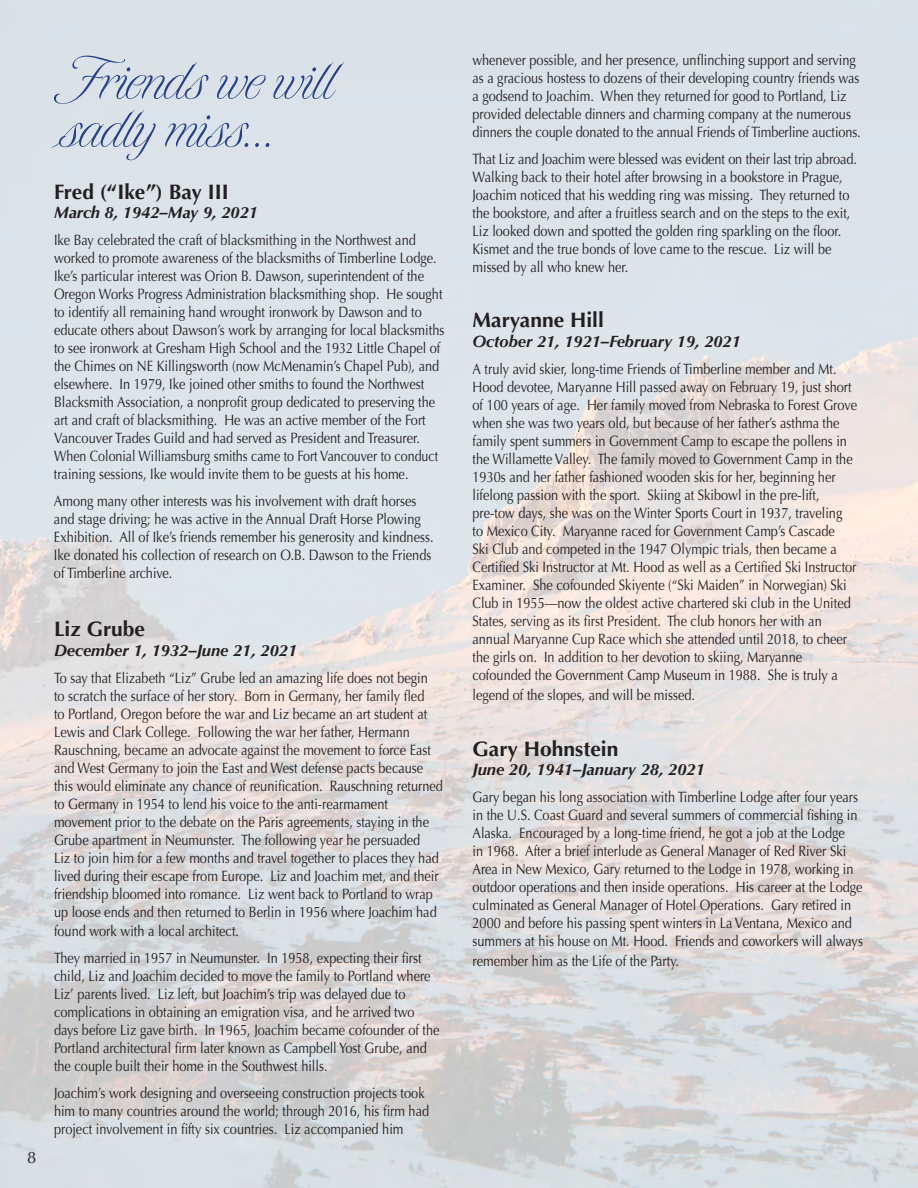
<style>
.page{position:relative;width:918px;height:1188px;background:#fff}
.page>*{position:absolute;margin:0;border:0;box-sizing:border-box;transform-origin:0 0}
.t1{font:300 63px "Tangier";color:#253f8e;scale:.95 1}
.t2{font:700 21px "Optima";color:#231f20}
.t3{font:italic 700 16.5px "Optima";color:#231f20}
.t4{font:16.5px "Optima";color:#231f20}
.t5{font:15px/18px "Optima";color:#231f20;scale:.85 1}
</style>
<div class="page">
<p class="t1" style="left:62px;top:44px;width:290px">Friends we will</p>
<p class="t1" style="left:62px;top:92px;width:228px">sadly miss...</p>
<p class="t2" style="left:54px;top:179px;width:176px">Fred (“Ike”) Bay III</p>
<p class="t3" style="left:54px;top:203px;width:206px">March 8, 1942–May 9, 2021</p>
<p class="t5" style="left:54px;top:232px;width:461px">Ike Bay celebrated the craft of blacksmithing in the Northwest and worked to promote awareness of the blacksmiths of Timberline Lodge.<br>Ike’s particular interest was Orion B. Dawson, superintendent of the Oregon Works Progress Administration blacksmithing shop. He sought to identify all remaining hand wrought ironwork by Dawson and to educate others about Dawson’s work by arranging for local blacksmiths to see ironwork at Gresham High School and the 1932 Little Chapel of the Chimes on NE Killingsworth (now McMenamin’s Chapel Pub), and</p>
<p class="t5" style="left:54px;top:376px;width:454px">elsewhere. In 1979, Ike joined other smiths to found the Northwest Blacksmith Association, a nonprofit group dedicated to preserving the art and craft of blacksmithing. He was an active member of the Fort Vancouver Trades Guild and had served as President and Treasurer.<br>When Colonial Williamsburg smiths came to Fort Vancouver to conduct training sessions, Ike would invite them to be guests at his home.</p>
<p class="t5" style="left:54px;top:493px;width:428px">Among many other interests was his involvement with draft horses</p>
<p class="t5" style="left:54px;top:511px;width:448px">and stage driving; he was active in the Annual Draft Horse Plowing<br>Exhibition. All of Ike’s friends remember his generosity and kindness.<br>Ike donated his collection of research on O.B. Dawson to the Friends</p>
<p class="t5" style="left:54px;top:565px;width:141px">of Timberline archive.</p>
<p class="t4" style="left:27px;top:1147px;width:11px">8</p>
<p class="t2" style="left:54px;top:616px;width:93px">Liz Grube</p>
<p class="t3" style="left:54px;top:640px;width:245px">December 1, 1932–June 21, 2021</p>
<p class="t5" style="left:54px;top:669px;width:441px">To say that Elizabeth “Liz” Grube led an amazing life does not begin to scratch the surface of her story. Born in Germany, her family fled to Portland, Oregon before the war and Liz became an art student at Lewis and Clark College. Following the war her father, Hermann</p>
<p class="t5" style="left:54px;top:741px;width:459px">Rauschning, became an advocate against the movement to force East and West Germany to join the East and West defense pacts because this would eliminate any chance of reunification. Rauschning returned to Germany in 1954 to lend his voice to the anti-rearmament</p>
<p class="t5" style="left:54px;top:813px;width:454px">movement prior to the debate on the Paris agreements, staying in the Grube apartment in Neumunster. The following year he persuaded Liz to join him for a few months and travel together to places they had lived during their escape from Europe. Liz and Joachim met, and their</p>
<p class="t5" style="left:54px;top:885px;width:452px">friendship bloomed into romance. Liz went back to Portland to wrap up loose ends and then returned to Berlin in 1956 where Joachim had</p>
<p class="t5" style="left:54px;top:922px;width:219px">found work with a local architect.</p>
<p class="t5" style="left:54px;top:949px;width:455px">They married in 1957 in Neumunster. In 1958, expecting their first child, Liz and Joachim decided to move the family to Portland where Liz’ parents lived. Liz left, but Joachim’s trip was delayed due to complications in obtaining an emigration visa, and he arrived two days before Liz gave birth. In 1965, Joachim became cofounder of the Portland architectural firm later known as Campbell Yost Grube, and the couple built their home in the Southwest hills.</p>
<p class="t5" style="left:54px;top:1084px;width:443px">Joachim’s work designing and overseeing construction projects took him to many countries around the world; through 2016, his firm had project involvement in fifty six countries. Liz accompanied him</p>
<p class="t5" style="left:473px;top:51px;width:458px">whenever possible, and her presence, unflinching support and serving as a gracious hostess to dozens of their developing country friends was a godsend to Joachim. When they returned for good to Portland, Liz provided delectable dinners and charming company at the numerous dinners the couple donated to the annual Friends of Timberline auctions.</p>
<p class="t5" style="left:473px;top:150px;width:454px">That Liz and Joachim were blessed was evident on their last trip abroad.</p>
<p class="t5" style="left:473px;top:168px;width:446px">Walking back to their hotel after browsing in a bookstore in Prague, Joachim noticed that his wedding ring was missing. They returned to the bookstore, and after a fruitless search and on the steps to the exit, Liz looked down and spotted the golden ring sparkling on the floor.<br>Kismet and the true bonds of love came to the rescue. Liz will be missed by all who knew her.</p>
<p class="t2" style="left:472px;top:308px;width:133px">Maryanne Hill</p>
<p class="t3" style="left:472px;top:332px;width:270px">October 21, 1921–February 19, 2021</p>
<p class="t5" style="left:472px;top:360px;width:454px">A truly avid skier, long-time Friends of Timberline member and Mt.<br>Hood devotee, Maryanne Hill passed away on February 19, just short of 100 years of age. Her family moved from Nebraska to Forest Grove when she was two years old, but because of her father’s asthma the family spent summers in Government Camp to escape the pollens in the Willamette Valley. The family moved to Government Camp in the 1930s and her father fashioned wooden skis for her, beginning her</p>
<p class="t5" style="left:472px;top:486px;width:453px">lifelong passion with the sport. Skiing at Skibowl in the pre-lift, pre-tow days, she was on the Winter Sports Court in 1937, traveling to Mexico City. Maryanne raced for Government Camp’s Cascade<br>Ski Club and competed in the 1947 Olympic trials, then became a Certified Ski Instructor at Mt. Hood as well as a Certified Ski Instructor Examiner. She cofounded Skiyente (“Ski Maiden” in Norwegian) Ski Club in 1955—now the oldest active chartered ski club in the United States, serving as its first President. The club honors her with an</p>
<p class="t5" style="left:472px;top:630px;width:442px">annual Maryanne Cup Race which she attended until 2018, to cheer the girls on. In addition to her devotion to skiing, Maryanne</p>
<p class="t5" style="left:472px;top:665px;width:431px;line-height:19.8px">cofounded the Government Camp Museum in 1988. She is truly a legend of the slopes, and will be missed.</p>
<p class="t2" style="left:472px;top:736px;width:147px">Gary Hohnstein</p>
<p class="t3" style="left:472px;top:760px;width:234px">June 20, 1941–January 28, 2021</p>
<p class="t5" style="left:472px;top:788px;width:461px">Gary began his long association with Timberline Lodge after four years in the U.S. Coast Guard and several summers of commercial fishing in Alaska. Encouraged by a long-time friend, he got a job at the Lodge<br>in 1968. After a brief interlude as General Manager of Red River Ski Area in New Mexico, Gary returned to the Lodge in 1978, working in outdoor operations and then inside operations. His career at the Lodge culminated as General Manager of Hotel Operations. Gary retired in 2000 and before his passing spent winters in La Ventana, Mexico and summers at his house on Mt. Hood. Friends and coworkers will always</p>
<p class="t5" style="left:472px;top:952px;width:245px">remember him as the Life of the Party.</p>
</div>
